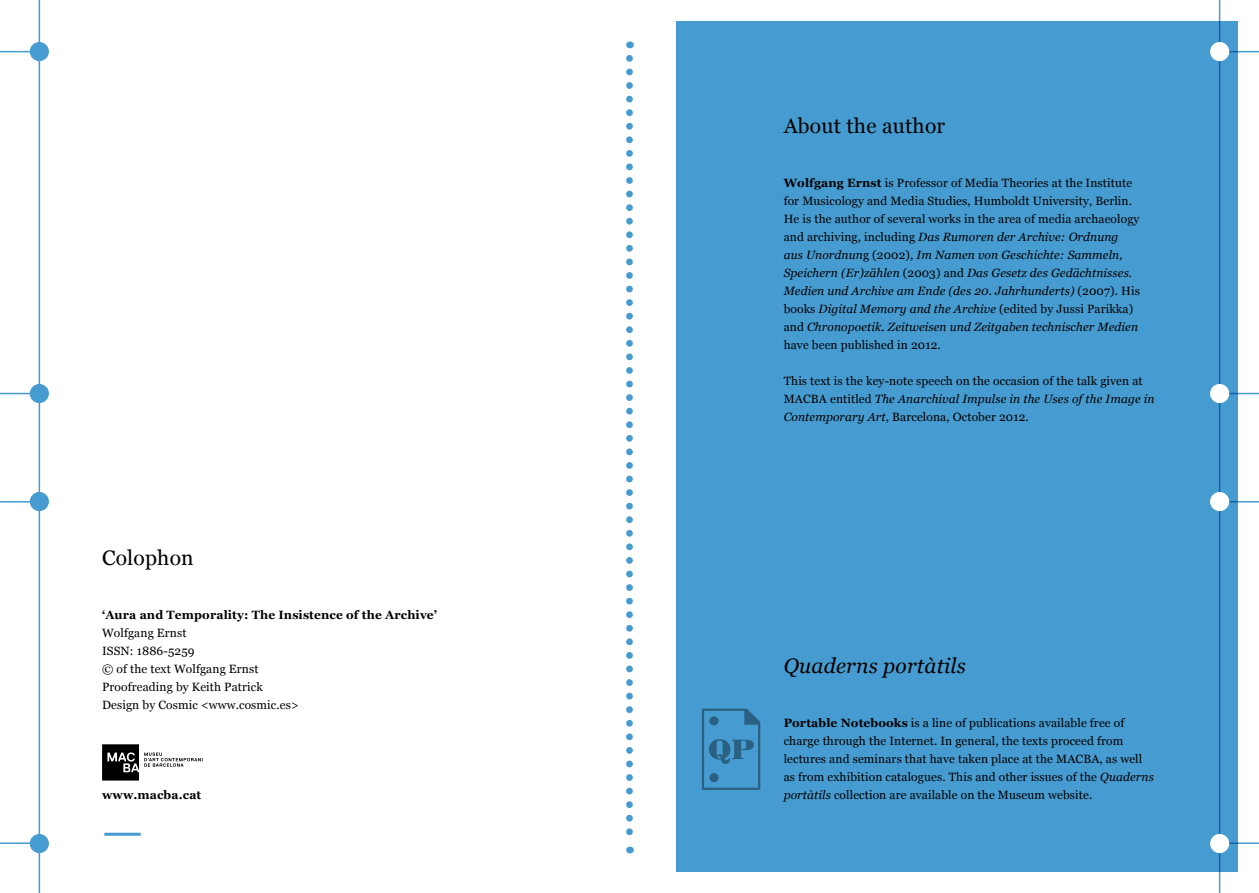
<style>
.page{position:relative;width:1259px;height:893px;background:#fff}
.page>*{position:absolute;margin:0;border:0;box-sizing:border-box;transform-origin:0 0}
.t1{font:48px "Georgia";color:#469cd1}
.t2{font:21px "Georgia";letter-spacing:.01em;color:#000}
.t3{font:italic 21px "Georgia";letter-spacing:.01em;color:#000}
.t4{font:12px/18px "Georgia";letter-spacing:.01em;color:#000}
.t5{font:700 12px "Georgia";letter-spacing:.01em;color:#000}
.s1{font-weight:700}
.s2{font-style:italic}
</style>
<div class="page">
<div style="left:676px;top:21px;width:561px;height:851px;background:#469cd1"></div>
<svg style="left:626px;top:58px;width:7px;height:795px"></svg>
<hr style="left:39px;top:0;width:1px;height:893px;background:#469cd1">
<hr style="left:0;top:51px;width:30px;height:1px;background:#469cd1">
<hr style="left:0;top:393px;width:30px;height:1px;background:#469cd1">
<hr style="left:0;top:501px;width:30px;height:1px;background:#469cd1">
<hr style="left:0;top:842px;width:30px;height:2px;background:#469cd1">
<div style="left:31px;top:43px;width:17px;height:17px;background:#469cd1;border-radius:50%"></div>
<div style="left:30px;top:42px;width:19px;height:19px;border:2px solid #469cd1;border-radius:50%"></div>
<div style="left:31px;top:385px;width:17px;height:17px;background:#469cd1;border-radius:50%"></div>
<div style="left:30px;top:384px;width:19px;height:19px;border:2px solid #469cd1;border-radius:50%"></div>
<div style="left:31px;top:493px;width:17px;height:17px;background:#469cd1;border-radius:50%"></div>
<div style="left:30px;top:492px;width:19px;height:19px;border:2px solid #469cd1;border-radius:50%"></div>
<div style="left:31px;top:835px;width:17px;height:17px;background:#469cd1;border-radius:50%"></div>
<div style="left:30px;top:834px;width:19px;height:19px;border:2px solid #469cd1;border-radius:50%"></div>
<svg style="left:702px;top:709px;width:58px;height:81px"></svg>
<div style="left:709px;top:716px;width:9px;height:9px;background:#2a6082;border-radius:50%"></div>
<div style="left:709px;top:773px;width:9px;height:9px;background:#2a6082;border-radius:50%"></div>
<hr style="left:1218px;top:0;width:2px;height:893px;background:#469cd1">
<hr style="left:1228px;top:51px;width:31px;height:1px;background:#469cd1">
<hr style="left:1228px;top:393px;width:31px;height:1px;background:#469cd1">
<hr style="left:1228px;top:501px;width:31px;height:1px;background:#469cd1">
<hr style="left:1228px;top:842px;width:31px;height:2px;background:#469cd1">
<div style="left:1210px;top:42px;width:19px;height:19px;background:#fff;border-radius:50%"></div>
<div style="left:1210px;top:384px;width:19px;height:19px;background:#fff;border-radius:50%"></div>
<div style="left:1210px;top:492px;width:19px;height:19px;background:#fff;border-radius:50%"></div>
<div style="left:1210px;top:834px;width:19px;height:19px;background:#fff;border-radius:50%"></div>
<svg style="left:102px;top:744px;width:101px;height:37px"></svg>
<h2 class="t2" style="left:102px;top:545px;width:93px">Colophon</h2>
<p class="t5" style="left:102px;top:607px;width:336px">‘Aura and Temporality: The Insistence of the Archive’</p>
<p class="t4" style="left:102px;top:624px;width:198px">Wolfgang Ernst<br>ISSN: 1886-5259<br>© of the text Wolfgang Ernst<br>Proofreading by Keith Patrick<br>Design by Cosmic &lt;www.cosmic.es&gt;</p>
<p class="t5" style="left:102px;top:787px;width:101px">www.macba.cat</p>
<h1 class="t1" style="left:102px;top:801px;width:43px">—</h1>
<h2 class="t2" style="left:783px;top:113px;width:163px">About the author</h2>
<p class="t4" style="left:783px;top:174px;width:358px"><span class="s1">Wolfgang Ernst</span> is Professor of Media Theories at the Institute for Musicology and Media Studies, Humboldt University, Berlin.<br>He is the author of several works in the area of media archaeology and archiving, including <span class="s2">Das Rumoren der Archive: Ordnung aus Unordnun</span>g (2002), <span class="s2">Im Namen von Geschichte: Sammeln, Speichern (Er)zählen</span> (2003) and <span class="s2">Das Gesetz des Gedächtnisses.<br>Medien und Archive am Ende (des 20. Jahrhunderts)</span> (2007). His books <span class="s2">Digital Memory and the Archive</span> (edited by Jussi Parikka) and <span class="s2">Chronopoetik. Zeitweisen und Zeitgaben technischer Medien </span>have been published in 2012.</p>
<p class="t4" style="left:783px;top:372px;width:372px">This text is the key-note speech on the occasion of the talk given at<br>MACBA entitled <span class="s2">The Anarchival Impulse in the Uses of the Image in<br>Contemporary Art</span>, Barcelona, October 2012.</p>
<h2 class="t3" style="left:783px;top:652px;width:184px">Quaderns portàtils</h2>
<p class="t4" style="left:783px;top:714px;width:372px"><span class="s1">Portable Notebooks</span> is a line of publications available free of charge through the Internet. In general, the texts proceed from lectures and seminars that have taken place at the MACBA, as well as from exhibition catalogues. This and other issues of the <span class="s2">Quaderns portàtils</span> collection are available on the Museum website.</p>
</div>
